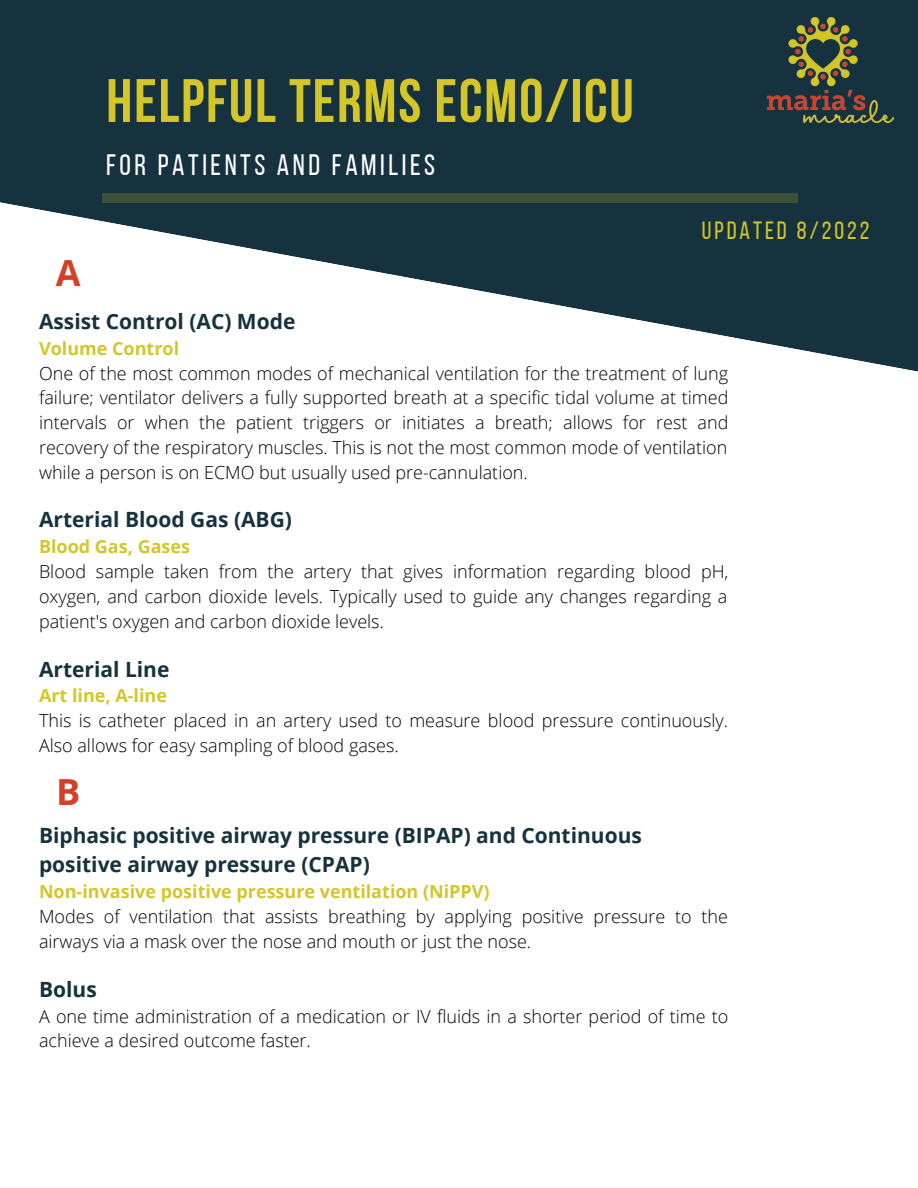
<style>
.page{position:relative;width:918px;height:1188px;background:#fff}
.page>*{position:absolute;margin:0;border:0;box-sizing:border-box;transform-origin:0 0}
.t1{font:700 61.2px "Bebas Neue";letter-spacing:.03em;color:#d4c629}
.t2{font:700 36px "Open Sans";color:#d53f26}
.t3{font:29.4px "Bebas Neue";letter-spacing:.12em;color:#fff}
.t4{font:24.9px "Bebas Neue";letter-spacing:.12em;color:#d4c629}
.t5{font:700 21px/29.2px "Open Sans";color:#16323e}
.t6{font:300 18px/24.8px "Open Sans";color:#000}
.t7{font:700 18px "Open Sans";color:#d4c629}
</style>
<div class="page">
<svg style="left:0;top:0;width:918px;height:372px;fill:#16323e"></svg>
<div style="left:102px;top:193px;width:695px;height:9px;background:#3c5039"></div>
<img style="left:768px;top:18px;width:126px;height:105px">
<h1 class="t1" style="left:106px;top:76px;width:529px">HELPFUL TERMS ECMO/ICU</h1>
<h3 class="t3" style="left:106px;top:153px;width:331px">FOR PATIENTS AND FAMILIES</h3>
<h2 class="t2" style="left:56px;top:248px;width:26px">A</h2>
<h3 class="t4" style="left:702px;top:220px;width:169px">UPDATED 8/2022</h3>
<p class="t5" style="left:39px;top:306px;width:258px">Assist Control (AC) Mode</p>
<p class="t7" style="left:39px;top:336px;width:142px">Volume Control</p>
<p class="t6" style="left:39px;top:360px;width:691px;text-align:justify">One of the most common modes of mechanical ventilation for the treatment of lung failure; ventilator delivers a fully supported breath at a specific tidal volume at timed intervals or when the patient triggers or initiates a breath; allows for rest and recovery of the respiratory muscles. This is not the most common mode of ventilation while a person is on ECMO but usually used pre-cannulation.</p>
<p class="t5" style="left:39px;top:505px;width:254px">Arterial Blood Gas (ABG)</p>
<p class="t7" style="left:39px;top:534px;width:153px">Blood Gas, Gases</p>
<p class="t6" style="left:39px;top:559px;width:691px;text-align:justify">Blood sample taken from the artery that gives information regarding blood pH, oxygen, and carbon dioxide levels. Typically used to guide any changes regarding a patient's oxygen and carbon dioxide levels.</p>
<p class="t5" style="left:39px;top:654px;width:132px">Arterial Line</p>
<p class="t7" style="left:39px;top:683px;width:129px">Art line, A-line</p>
<p class="t6" style="left:39px;top:708px;width:690px">This is catheter placed in an artery used to measure blood pressure continuously.<br>Also allows for easy sampling of blood gases.</p>
<h2 class="t2" style="left:56px;top:767px;width:26px">B</h2>
<p class="t5" style="left:39px;top:820px;width:604px">Biphasic positive airway pressure (BIPAP) and Continuous positive airway pressure (CPAP)</p>
<p class="t7" style="left:39px;top:879px;width:452px">Non-invasive positive pressure ventilation (NiPPV)</p>
<p class="t6" style="left:39px;top:904px;width:690px">Modes of ventilation that assists breathing by applying positive pressure to the airways via a mask over the nose and mouth or just the nose.</p>
<p class="t5" style="left:39px;top:974px;width:59px">Bolus</p>
<p class="t6" style="left:39px;top:1003px;width:691px">A one time administration of a medication or IV fluids in a shorter period of time to achieve a desired outcome faster.</p>
</div>
